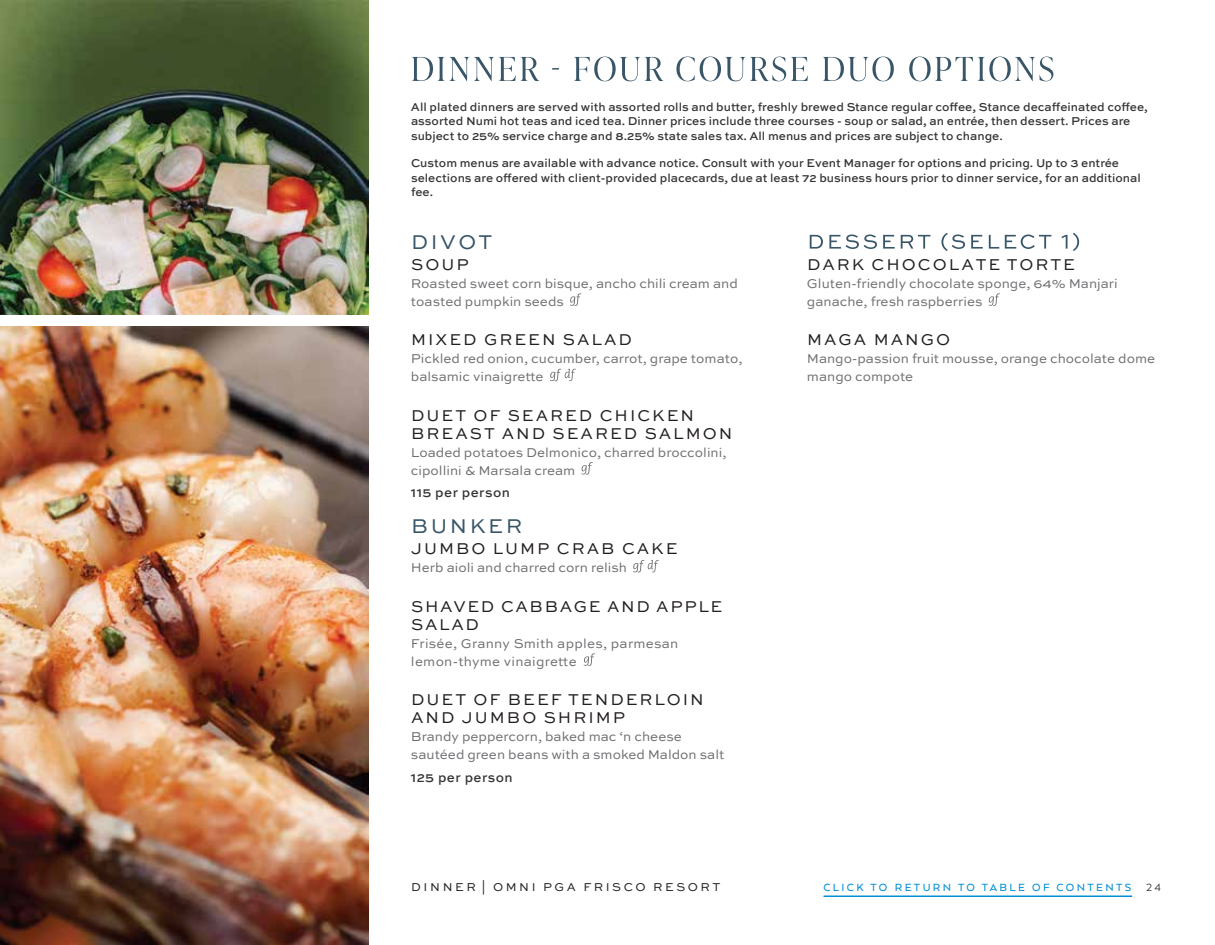
<style>
.page{position:relative;width:1215px;height:945px;background:#fff}
.page>*{position:absolute;margin:0;border:0;box-sizing:border-box;transform-origin:0 0}
.t1{font:21px "Sweet Sans Pro";letter-spacing:.12em;color:#395568}
.t2{font:16.5px/18px "Sweet Sans Pro";letter-spacing:.12em;color:#231f20}
.t3{font:16.5px/18px "Sweet Sans Pro";letter-spacing:.1em;color:#231f20}
.t4{font:13.5px/18px "Sweet Sans Pro";color:#6d6e71}
.t5{font:13.5px/18px "Sweet Sans Pro";letter-spacing:.02em;color:#6d6e71}
.t6{font:500 13.5px "Sweet Sans Pro";letter-spacing:.03em;color:#333132}
.t7{font:500 12px/14.2px "Sweet Sans Pro";color:#333132}
.t8{font:500 12px "Arquitecta";letter-spacing:.2em;color:#008fd5}
.t9{font:12px "Sweet Sans Pro";letter-spacing:.21em;color:#231f20}
.s1{font-weight:400;color:#231f20}
</style>
<div class="page">
<hr style="left:824px;top:896px;width:308px;height:1px;background:#008fd5">
<img style="left:0;top:327px;width:369px;height:618px">
<img style="left:0;top:0;width:369px;height:315px">
<svg style="left:552px;top:57px;width:501px;height:24px"></svg>
<svg style="left:412px;top:57px;width:127px;height:24px"></svg>
<svg style="left:570px;top:293px;width:11px;height:13px"></svg>
<svg style="left:550px;top:369px;width:26px;height:12px"></svg>
<svg style="left:581px;top:462px;width:12px;height:13px"></svg>
<svg style="left:633px;top:560px;width:26px;height:12px"></svg>
<svg style="left:584px;top:653px;width:11px;height:13px"></svg>
<svg style="left:1062px;top:233px;width:17px;height:18px"></svg>
<svg style="left:1005px;top:235px;width:46px;height:14px"></svg>
<svg style="left:989px;top:235px;width:10px;height:14px"></svg>
<svg style="left:829px;top:233px;width:154px;height:18px"></svg>
<svg style="left:810px;top:235px;width:13px;height:14px"></svg>
<svg style="left:989px;top:293px;width:11px;height:13px"></svg>
<p class="t7" style="left:411px;top:100px;width:739px">All plated dinners are served with assorted rolls and bu°er, freshly brewed Stance regular co˜ee, Stance deca˜einated co˜ee, assorted Numi hot teas and iced tea. Dinner prices include three courses - soup or salad, an entrée, then dessert. Prices are subject to 25% service charge and 8.25% state sales tax. All menus and prices are subject to change.</p>
<p class="t7" style="left:411px;top:156px;width:731px">Custom menus are available with advance notice. Consult with your Event Manager for options and pricing. Up to 3 entrée selections are o˜ered with client-provided placecards, due at least 72 business hours prior to dinner service, for an additional fee.</p>
<p class="t1" style="left:411px;top:226px;width:82px">DIVOT</p>
<p class="t2" style="left:411px;top:255px;width:59px">SOUP</p>
<p class="t4" style="left:411px;top:274px;width:328px">Roasted sweet corn bisque, ancho chili cream and toasted pumpkin seeds</p>
<p class="t2" style="left:411px;top:330px;width:222px">MIXED GREEN SALAD</p>
<p class="t4" style="left:411px;top:349px;width:333px">Pickled red onion, cucumber, carrot, grape tomato, balsamic vinaigre˜e</p>
<p class="t2" style="left:411px;top:405px;width:323px">DUET OF SEARED CHICKEN<br>BREAST AND SEARED SALMON</p>
<p class="t4" style="left:411px;top:443px;width:317px">Loaded potatoes Delmonico, charred broccolini, cipollini &amp; Marsala cream</p>
<p class="t6" style="left:411px;top:483px;width:100px">115 per person</p>
<p class="t1" style="left:411px;top:511px;width:113px">BUNKER</p>
<p class="t2" style="left:411px;top:539px;width:268px">JUMBO LUMP CRAB CAKE</p>
<p class="t4" style="left:411px;top:558px;width:218px">Herb aioli and charred corn relish</p>
<p class="t3" style="left:411px;top:597px;width:313px">SHAVED CABBAGE AND APPLE<br>SALAD</p>
<p class="t5" style="left:411px;top:634px;width:269px">Frisée, Granny Smith apples, parmesan lemon-thyme vinaigre˜e</p>
<p class="t2" style="left:411px;top:690px;width:294px">DUET OF BEEF TENDERLOIN<br>AND JUMBO SHRIMP</p>
<p class="t4" style="left:411px;top:727px;width:315px">Brandy peppercorn, baked mac ‘n cheese sautéed green beans with a smoked Maldon salt</p>
<p class="t6" style="left:411px;top:767px;width:103px">125 per person</p>
<p class="t2" style="left:807px;top:255px;width:269px">DARK CHOCOLATE TORTE</p>
<p class="t4" style="left:807px;top:274px;width:312px">Gluten-friendly chocolate sponge, 64% Manjari ganache, fresh raspberries</p>
<p class="t2" style="left:807px;top:330px;width:144px">MAGA MANGO</p>
<p class="t4" style="left:807px;top:349px;width:350px">Mango-passion fruit mousse, orange chocolate dome mango compote</p>
<p class="t9" style="left:411px;top:879px;width:311px">DINNER | OMNI PGA FRISCO RESORT</p>
<p class="t8" style="left:823px;top:880px;width:339px">CLICK TO RETURN TO TABLE OF CONTENTS <span class="s1">24</span></p>
</div>
